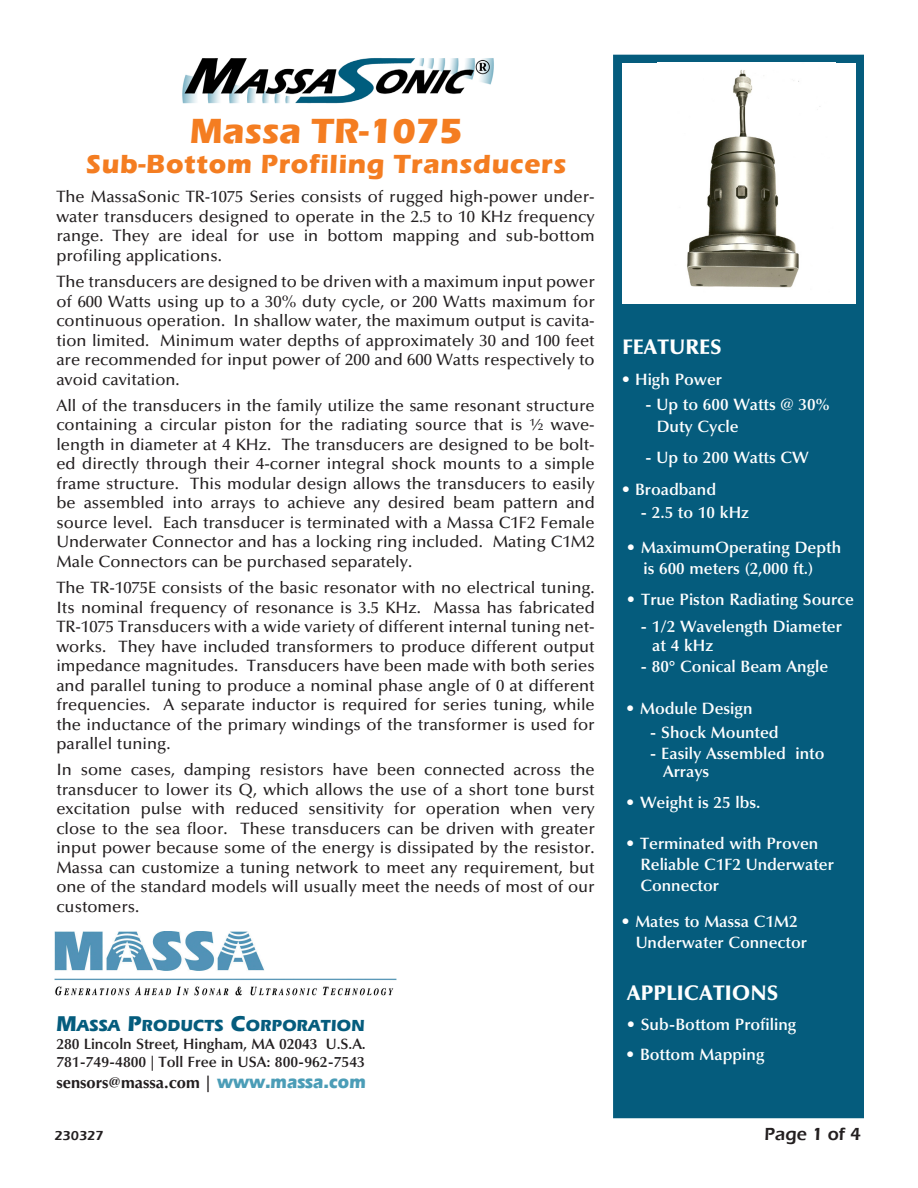
<style>
.page{position:relative;width:918px;height:1188px;background:#fff}
.page>*{position:absolute;margin:0;border:0;box-sizing:border-box;transform-origin:0 0}
.t1{font:700 36px "Eras ITC";color:#f47d21}
.t2{font:700 27px "Eras ITC";letter-spacing:.025em;color:#f47d21}
.t3{font:900 21px "Optima LT Std";color:#fff}
.t4{font:600 18px "Eras ITC";color:#231f20}
.t5{font:700 16.8px "Eras IT Cby BT";letter-spacing:.015em;color:#055c7d}
.t6{font:500 16.5px/19.5px "Optima LT Std";color:#231f20;text-align:justify}
.t7{font:600 16.5px/21px "Optima LT Std";color:#fff}
.t8{font:700 16.5px "Optima LT Std";color:#231f20}
.t9{font:600 15px "Optima LT Std";letter-spacing:-.005em;color:#231f20}
.t10{font:600 13.5px "Eras ITC";color:#231f20}
.s1{font-size:22.5px}
.s2{font-family:"Eras IT Cby BT";font-size:18px;color:#4b9db7}
</style>
<div class="page">
<div style="left:614px;top:56px;width:249px;height:1061px;background:#055c7d"></div>
<div style="left:613px;top:55px;width:251px;height:1063px;border:2px solid #055c7d"></div>
<div style="left:622px;top:63px;width:234px;height:241px;background:#fff"></div>
<img style="left:687px;top:70px;width:133px;height:218px">
<img style="left:55px;top:932px;width:341px;height:64px">
<img style="left:182px;top:58px;width:312px;height:46px">
<p class="t1" style="left:190px;top:111px;width:274px">Massa TR-1075</p>
<p class="t2" style="left:86px;top:149px;width:482px">Sub-Bottom Profiling Transducers</p>
<p class="t6" style="left:56px;top:188px;width:540px">The MassaSonic TR-1075 Series consists of rugged high-power under&shy;water transducers designed to operate in the 2.5 to 10 KHz frequency range. They are ideal for use in bottom mapping and sub-bottom profiling applications.</p>
<p class="t6" style="left:56px;top:272px;width:540px">The transducers are designed to be driven with a maximum input power of 600 Watts using up to a 30% duty cycle, or 200 Watts maximum for continuous operation. In shallow water, the maximum output is cavita&shy;tion limited. Minimum water depths of approximately 30 and 100 feet are recommended for input power of 200 and 600 Watts respectively to avoid cavitation.</p>
<p class="t6" style="left:56px;top:396px;width:540px">All of the transducers in the family utilize the same resonant structure containing a circular piston for the radiating source that is ½ wave&shy;length in diameter at 4 KHz. The transducers are designed to be bolt&shy;ed directly through their 4-corner integral shock mounts to a simple frame structure. This modular design allows the transducers to easily be assembled into arrays to achieve any desired beam pattern and source level. Each transducer is terminated with a Massa C1F2 Female Underwater Connector and has a locking ring included. Mating C1M2<br>Male Connectors can be purchased separately.</p>
<p class="t6" style="left:56px;top:578px;width:540px">The TR-1075E consists of the basic resonator with no electrical tuning.<br>Its nominal frequency of resonance is 3.5 KHz. Massa has fabricated TR-1075 Transducers with a wide variety of different internal tuning net&shy;works. They have included transformers to produce different output impedance magnitudes. Transducers have been made with both series and parallel tuning to produce a nominal phase angle of 0 at different frequencies. A separate inductor is required for series tuning, while the inductance of the primary windings of the transformer is used for parallel tuning.</p>
<p class="t6" style="left:56px;top:761px;width:540px">In some cases, damping resistors have been connected across the transducer to lower its Q, which allows the use of a short tone burst excitation pulse with reduced sensitivity for operation when very close to the sea floor. These transducers can be driven with greater input power because some of the energy is dissipated by the resistor.<br>Massa can customize a tuning network to meet any requirement, but one of the standard models will usually meet the needs of most of our customers.</p>
<p class="t5" style="left:56px;top:1015px;width:310px"><span class="s1">M</span>ASSA <span class="s1">P</span>RODUCTS <span class="s1">C</span>ORPORATION</p>
<p class="t9" style="left:56px;top:1035px;width:311px">280 Lincoln Street, Hingham, MA 02043 U.S.A.</p>
<p class="t9" style="left:56px;top:1053px;width:310px">781-749-4800 | Toll Free in USA: 800-962-7543</p>
<p class="t8" style="left:56px;top:1073px;width:311px">sensors@massa.com | <span class="s2">www.massa.com</span></p>
<p class="t3" style="left:623px;top:334px;width:101px">FEATURES</p>
<p class="t7" style="left:622px;top:369px;width:102px">• High Power</p>
<p class="t7" style="left:645px;top:394px;width:186px">- Up to 600 Watts @ 30%</p>
<p class="t7" style="left:657px;top:416px;width:83px">Duty Cycle</p>
<p class="t7" style="left:645px;top:448px;width:165px">- Up to 200 Watts CW</p>
<p class="t7" style="left:622px;top:479px;width:96px">• Broadband</p>
<p class="t7" style="left:640px;top:502px;width:110px">- 2.5 to 10 kHz</p>
<p class="t7" style="left:643px;top:537px;width:199px;text-indent:-17px">• MaximumOperating Depth is 600 meters (2,000 ft.)</p>
<p class="t7" style="left:627px;top:589px;width:229px">• True Piston Radiating Source</p>
<p class="t7" style="left:640px;top:616px;width:203px">- 1/2 Wavelength Diameter</p>
<p class="t7" style="left:652px;top:635px;width:63px">at 4 kHz</p>
<p class="t7" style="left:640px;top:656px;width:190px">- 80° Conical Beam Angle</p>
<p class="t7" style="left:626px;top:698px;width:128px">• Module Design</p>
<p class="t7" style="left:650px;top:722px;width:130px">- Shock Mounted</p>
<p class="t7" style="left:663px;top:745px;width:163px;line-height:18px;text-indent:-13px">- Easily Assembled into<br>Arrays</p>
<p class="t7" style="left:626px;top:792px;width:136px">• Weight is 25 lbs.</p>
<p class="t7" style="left:640px;top:833px;width:195px;text-indent:-14px">• Terminated with Proven<br>Reliable C1F2 Underwater<br>Connector</p>
<p class="t7" style="left:636px;top:911px;width:173px;text-indent:-14px">• Mates to Massa C1M2<br>Underwater Connector</p>
<p class="t3" style="left:627px;top:980px;width:153px">APPLICATIONS</p>
<p class="t7" style="left:627px;top:1014px;width:171px">• Sub-Bottom Profiling</p>
<p class="t7" style="left:626px;top:1044px;width:140px">• Bottom Mapping</p>
<p class="t10" style="left:54px;top:1128px;width:51px">230327</p>
<p class="t4" style="left:765px;top:1124px;width:98px">Page 1 of 4</p>
</div>
